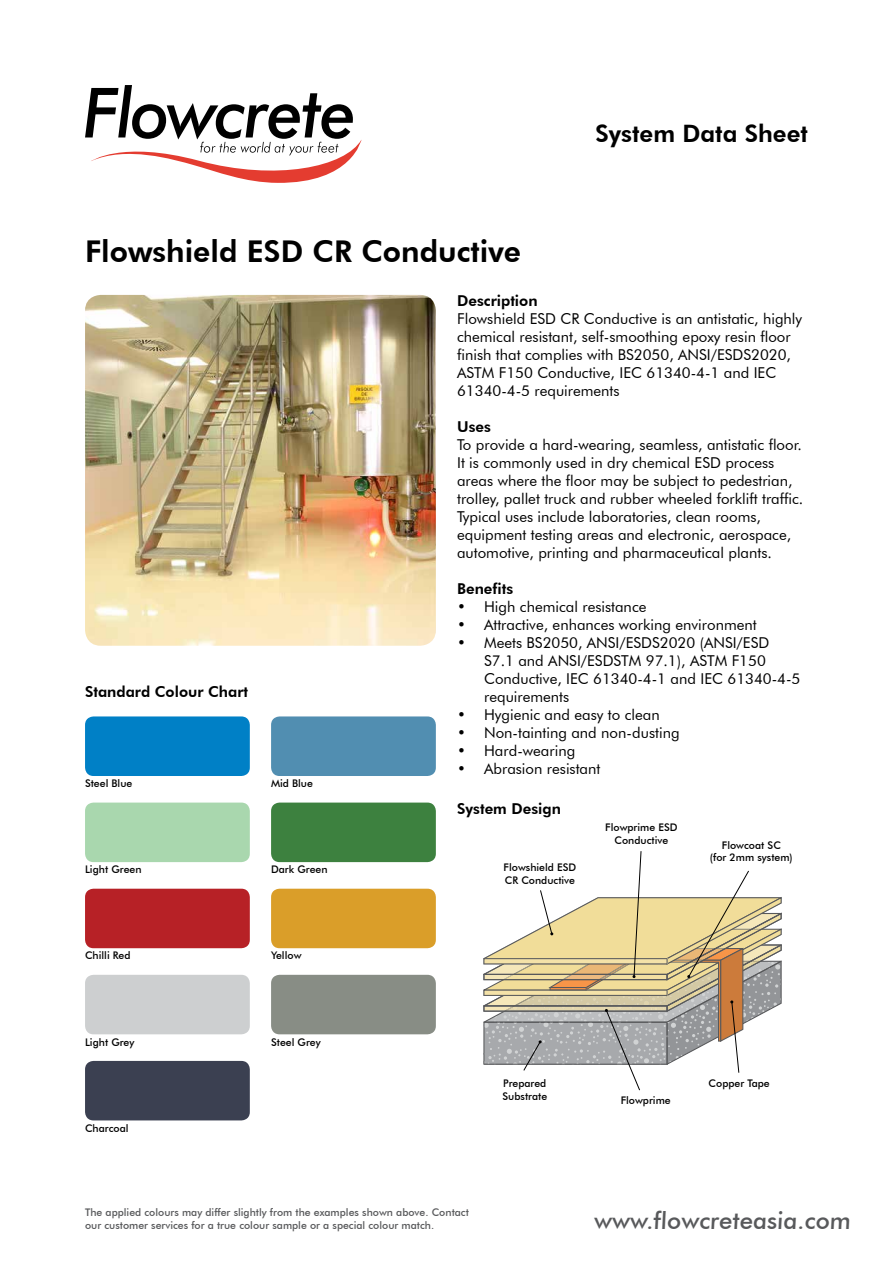
<style>
.page{position:relative;width:893px;height:1263px;background:#fff}
.page>*{position:absolute;margin:0;border:0;box-sizing:border-box;transform-origin:0 0}
.t1{font:800 30px "Futura BT";color:#000}
.t2{font:500 24px "Futura BT";color:#58595b}
.t3{font:800 24px "Futura BT";color:#000}
.t4{font:15px/18px "Futura BT";color:#000}
.t5{font:800 15px "Futura BT";color:#000}
.t6{font:500 10.5px/12.6px "Futura BT";color:#000;text-align:center}
.t7{font:500 10.5px/12.6px "Futura BT";color:#58595b}
</style>
<div class="page">
<svg style="left:85px;top:85px;width:276px;height:98px"></svg>
<img style="left:85px;top:295px;width:351px;height:351px">
<svg style="left:483px;top:851px;width:299px;height:240px"></svg>
<div style="left:271px;top:802px;width:165px;height:60px;background:#3d813f;border-radius:9px"></div>
<div style="left:85px;top:802px;width:165px;height:60px;background:#a9d7ae;border-radius:9px"></div>
<div style="left:271px;top:889px;width:165px;height:59px;background:#da9e29;border-radius:9px"></div>
<div style="left:85px;top:716px;width:165px;height:60px;background:#0080c6;border-radius:9px"></div>
<div style="left:85px;top:889px;width:165px;height:59px;background:#b72126;border-radius:9px"></div>
<div style="left:271px;top:975px;width:165px;height:59px;background:#888d85;border-radius:9px"></div>
<div style="left:271px;top:716px;width:165px;height:60px;background:#518eb1;border-radius:9px"></div>
<div style="left:85px;top:975px;width:165px;height:59px;background:#cdcfd0;border-radius:9px"></div>
<div style="left:85px;top:1061px;width:165px;height:59px;background:#3b4051;border-radius:9px"></div>
<h2 class="t3" style="left:595px;top:118px;width:214px">System Data Sheet</h2>
<h1 class="t1" style="left:85px;top:233px;width:437px">Flowshield ESD CR Conductive</h1>
<p class="t5" style="left:457px;top:292px;width:82px">Description</p>
<p class="t4" style="left:457px;top:310px;width:347px">Flowshield ESD CR Conductive is an antistatic, highly chemical resistant, self-smoothing epoxy resin floor finish that complies with BS2050, ANSI/ESDS2020, ASTM F150 Conductive, IEC 61340-4-1 and IEC 61340-4-5 requirements</p>
<p class="t5" style="left:457px;top:418px;width:35px">Uses</p>
<p class="t4" style="left:457px;top:436px;width:348px">To provide a hard-wearing, seamless, antistatic floor.<br>It is commonly used in dry chemical ESD process areas where the floor may be subject to pedestrian, trolley, pallet truck and rubber wheeled forklift traffic.<br>Typical uses include laboratories, clean rooms, equipment testing areas and electronic, aerospace, automotive, printing and pharmaceutical plants.</p>
<p class="t5" style="left:457px;top:580px;width:58px">Benefits</p>
<p class="t4" style="left:457px;top:598px;width:191px">• High chemical resistance</p>
<p class="t4" style="left:457px;top:616px;width:301px">• Attractive, enhances working environment</p>
<p class="t4" style="left:484px;top:634px;width:318px;text-indent:-27px">• Meets BS2050, ANSI/ESDS2020 (ANSI/ESD S7.1 and ANSI/ESDSTM 97.1), ASTM F150<br>Conductive, IEC 61340-4-1 and IEC 61340-4-5 requirements</p>
<p class="t4" style="left:457px;top:706px;width:204px">• Hygienic and easy to clean</p>
<p class="t4" style="left:457px;top:724px;width:224px">• Non-tainting and non-dusting</p>
<p class="t4" style="left:457px;top:742px;width:120px">• Hard-wearing</p>
<p class="t4" style="left:457px;top:760px;width:145px">• Abrasion resistant</p>
<p class="t5" style="left:85px;top:683px;width:165px">Standard Colour Chart</p>
<p class="t6" style="left:85px;top:777px;width:49px">Steel Blue</p>
<p class="t6" style="left:271px;top:777px;width:43px">Mid Blue</p>
<p class="t6" style="left:85px;top:863px;width:58px">Light Green</p>
<p class="t6" style="left:271px;top:863px;width:58px">Dark Green</p>
<p class="t6" style="left:85px;top:949px;width:47px">Chilli Red</p>
<p class="t6" style="left:271px;top:949px;width:32px">Yellow</p>
<p class="t5" style="left:457px;top:799px;width:105px">System Design</p>
<p class="t6" style="left:504px;top:861px;width:74px;text-align:left">Flowshield ESD<br>CR Conductive</p>
<p class="t6" style="left:605px;top:821px;width:74px">Flowprime ESD<br>Conductive</p>
<p class="t6" style="left:710px;top:839px;width:84px">Flowcoat SC<br>(for 2mm system)</p>
<p class="t6" style="left:85px;top:1035px;width:51px">Light Grey</p>
<p class="t6" style="left:85px;top:1121px;width:45px">Charcoal</p>
<p class="t6" style="left:271px;top:1035px;width:51px">Steel Grey</p>
<p class="t7" style="left:85px;top:1206px;width:385px">The applied colours may differ slightly from the examples shown above. Contact our customer services for a true colour sample or a special colour match.</p>
<p class="t6" style="left:502px;top:1077px;width:46px;text-align:left">Prepared<br>Substrate</p>
<p class="t6" style="left:621px;top:1094px;width:52px">Flowprime</p>
<p class="t6" style="left:709px;top:1077px;width:63px">Copper Tape</p>
<h2 class="t2" style="left:594px;top:1206px;width:260px">www.flowcreteasia.com</h2>
</div>
